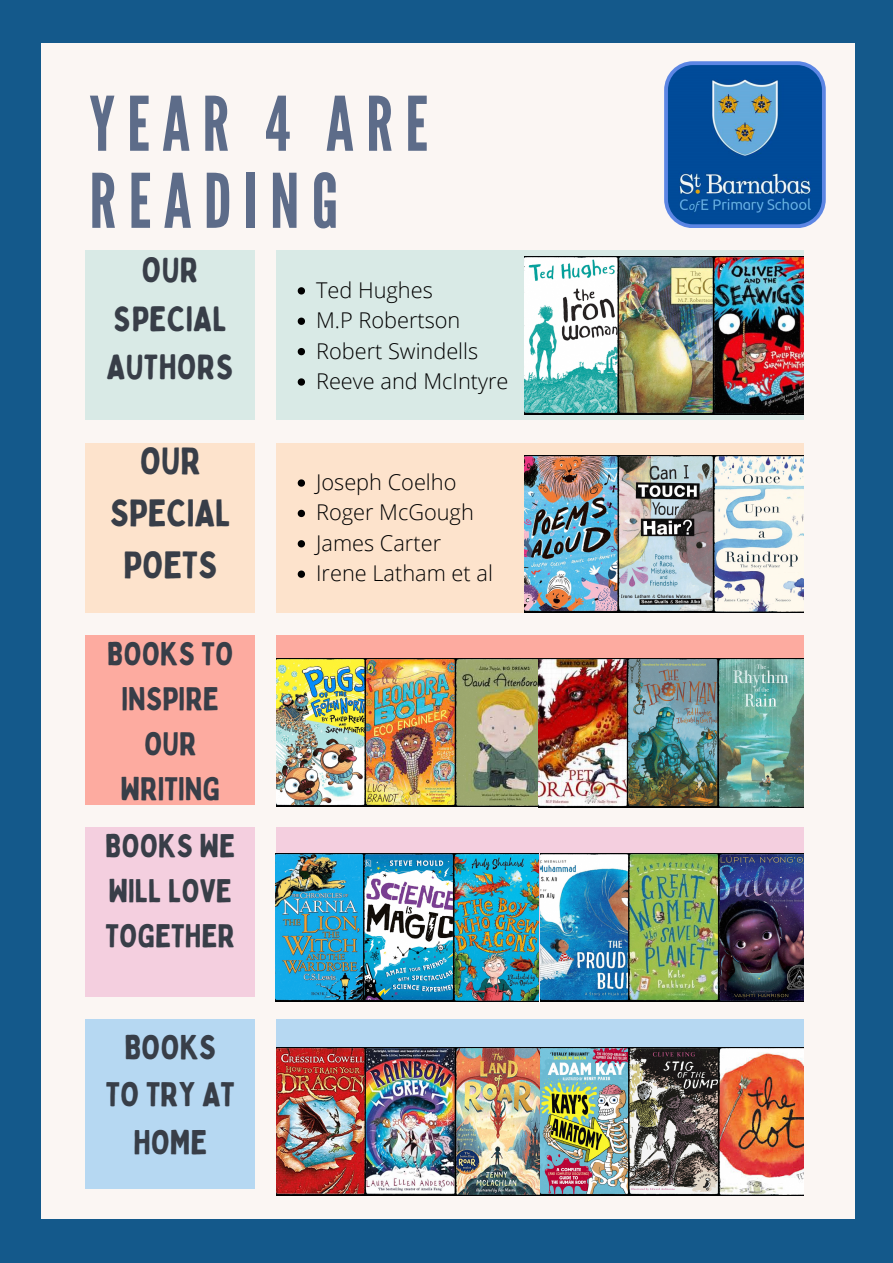
<style>
.page{position:relative;width:893px;height:1263px;background:#14598b}
.page>*{position:absolute;margin:0;border:0;box-sizing:border-box;transform-origin:0 0}
.t1{font:75px/77.1px "League Gothic";letter-spacing:.16em;color:#5d6c89}
.t2{font:37.5px/52.3px "Bobby Jones";color:#383e48;text-align:center}
.t3{font:35.25px/48.9px "Bobby Jones Soft";color:#383e48;text-align:center}
.t4{font:33.75px/47.2px "Bobby Jones";color:#383e48;text-align:center}
.t5{font:32.25px/45px "Bobby Jones";color:#383e48;text-align:center}
.t6{font:300 21.75px "Open Sans";color:#000}
</style>
<div class="page">
<div style="left:41px;top:43px;width:813px;height:1176px;background:#fbf6f3"></div>
<div style="left:277px;top:1019px;width:527px;height:170px;background:#b6d8f2"></div>
<div style="left:277px;top:827px;width:527px;height:170px;background:#f4cfdf"></div>
<div style="left:85px;top:251px;width:170px;height:169px;background:#d9eae6"></div>
<div style="left:277px;top:251px;width:527px;height:169px;background:#d9eae6"></div>
<svg style="left:298px;top:287px;width:7px;height:7px"></svg>
<svg style="left:298px;top:318px;width:7px;height:7px"></svg>
<svg style="left:298px;top:348px;width:7px;height:7px"></svg>
<svg style="left:298px;top:378px;width:7px;height:8px"></svg>
<div style="left:277px;top:443px;width:527px;height:169px;background:#fde3cc"></div>
<svg style="left:298px;top:479px;width:7px;height:8px"></svg>
<svg style="left:298px;top:510px;width:7px;height:7px"></svg>
<svg style="left:298px;top:540px;width:7px;height:7px"></svg>
<svg style="left:298px;top:570px;width:7px;height:8px"></svg>
<div style="left:277px;top:635px;width:527px;height:170px;background:#fdaba0"></div>
<div style="left:85px;top:443px;width:170px;height:169px;background:#fde3cc"></div>
<div style="left:85px;top:635px;width:170px;height:170px;background:#fdaba0"></div>
<div style="left:85px;top:827px;width:170px;height:170px;background:#f4cfdf"></div>
<div style="left:85px;top:1019px;width:170px;height:170px;background:#b6d8f2"></div>
<img style="left:524px;top:257px;width:279px;height:157px">
<img style="left:524px;top:455px;width:279px;height:157px">
<img style="left:277px;top:658px;width:261px;height:148px">
<img style="left:538px;top:658px;width:265px;height:149px">
<img style="left:275px;top:853px;width:263px;height:148px">
<img style="left:540px;top:853px;width:263px;height:148px">
<img style="left:277px;top:1047px;width:526px;height:148px">
<svg style="left:664px;top:61px;width:161px;height:167px;background:#2967a9"></svg>
<p class="t1" style="left:89px;top:87px;width:340px">YEAR 4 ARE<br>READING</p>
<p class="t3" style="left:106px;top:246px;width:129px">OUR<br>SPECIAL<br>AUTHORS</p>
<h1 class="t6" style="left:316px;top:275px;width:118px">Ted Hughes</h1>
<p class="t6" style="left:316px;top:305px;width:146px">M.P Robertson</p>
<h2 class="t6" style="left:316px;top:335px;width:164px">Robert Swindells</h2>
<p class="t6" style="left:316px;top:366px;width:194px">Reeve and McIntyre</p>
<p class="t2" style="left:110px;top:433px;width:122px">OUR<br>SPECIAL<br>POETS</p>
<p class="t5" style="left:107px;top:630px;width:128px">BOOKS TO<br>INSPIRE<br>OUR<br>WRITING</p>
<p class="t5" style="left:105px;top:822px;width:132px;text-align:justify">BOOKS WE WILL LOVE TOGETHER</p>
<p class="t4" style="left:106px;top:1023px;width:130px">BOOKS<br>TO TRY AT<br>HOME</p>
<p class="t6" style="left:316px;top:467px;width:142px">Joseph Coelho</p>
<p class="t6" style="left:316px;top:497px;width:159px">Roger McGough</p>
<p class="t6" style="left:316px;top:528px;width:126px">James Carter</p>
<p class="t6" style="left:316px;top:558px;width:178px">Irene Latham et al</p>
</div>
